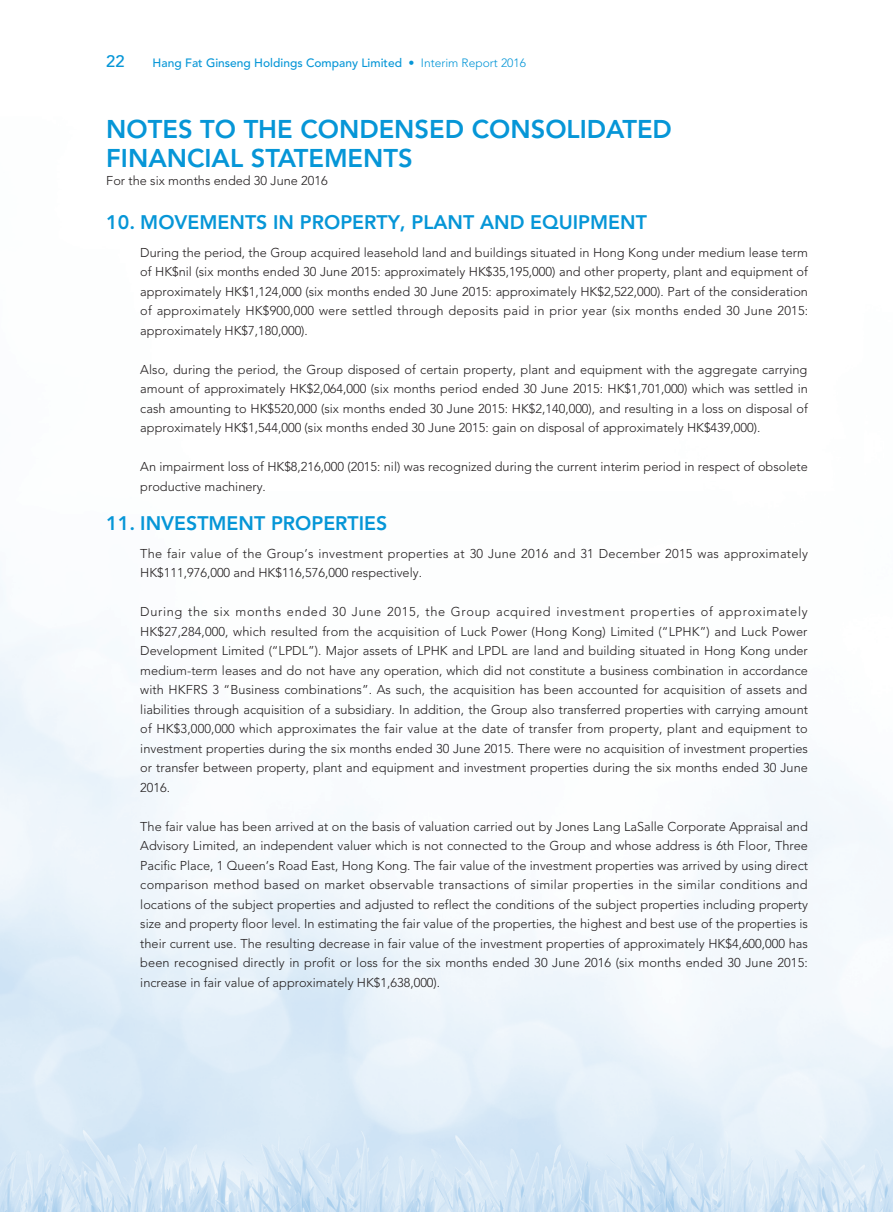
<style>
.page{position:relative;width:893px;height:1212px;background:#fff}
.page>*{position:absolute;margin:0;border:0;box-sizing:border-box;transform-origin:0 0}
.t1{font:800 25.5px/28.5px "Avenir LT Std";color:#0696d7}
._01_H1{font:800 19.5px "Avenir LT Std";color:#0696d7}
.t2{font:500 16.5px "Avenir LT Std";color:#0696d7}
._00_txt{font:300 12.75px/19.5px "Avenir LT Std";color:#231f20;text-align:justify}
._00_txt-2{font:300 12.75px/19.5px "Avenir LT Std";letter-spacing:.02em;color:#231f20}
.t3{font:500 12px "Avenir LT Std";color:#0696d7}
.s1{font-weight:300}
</style>
<div class="page">
<img style="left:0;top:583px;width:893px;height:629px">
<p class="t2" style="left:106px;top:52px;width:20px">22</p>
<p class="t3" style="left:153px;top:56px;width:375px">Hang Fat Ginseng Holdings Company Limited <span class="s1">• Interim Report 2016</span></p>
<h1 class="t1" style="left:106px;top:115px;width:567px">NOTES TO THE CONDENSED CONSOLIDATED<br>FINANCIAL STATEMENTS</h1>
<p class="_00_txt" style="left:106px;top:171px;width:223px">For the six months ended 30 June 2016</p>
<p class="_01_H1" style="left:106px;top:210px;width:542px">10. MOVEMENTS IN PROPERTY, PLANT AND EQUIPMENT</p>
<p class="_00_txt" style="left:140px;top:243px;width:669px">During the period, the Group acquired leasehold land and buildings situated in Hong Kong under medium lease term of HK$nil (six months ended 30 June 2015: approximately HK$35,195,000) and other property, plant and equipment of approximately HK$1,124,000 (six months ended 30 June 2015: approximately HK$2,522,000). Part of the consideration of approximately HK$900,000 were settled through deposits paid in prior year (six months ended 30 June 2015: approximately HK$7,180,000).</p>
<p class="_00_txt" style="left:140px;top:360px;width:669px">Also, during the period, the Group disposed of certain property, plant and equipment with the aggregate carrying amount of approximately HK$2,064,000 (six months period ended 30 June 2015: HK$1,701,000) which was settled in cash amounting to HK$520,000 (six months ended 30 June 2015: HK$2,140,000), and resulting in a loss on disposal of approximately HK$1,544,000 (six months ended 30 June 2015: gain on disposal of approximately HK$439,000).</p>
<p class="_00_txt" style="left:140px;top:457px;width:669px">An impairment loss of HK$8,216,000 (2015: nil) was recognized during the current interim period in respect of obsolete productive machinery.</p>
<p class="_01_H1" style="left:106px;top:511px;width:282px">11. INVESTMENT PROPERTIES</p>
<p class="_00_txt-2" style="left:140px;top:544px;width:669px">The fair value of the Group’s investment properties at 30 June 2016 and 31 December 2015 was approximately<br>HK$111,976,000 and HK$116,576,000 respectively.</p>
<p class="_00_txt" style="left:140px;top:602px;width:669px">During the six months ended 30 June 2015, the Group acquired investment properties of approximately HK$27,284,000, which resulted from the acquisition of Luck Power (Hong Kong) Limited (“LPHK”) and Luck Power Development Limited (“LPDL”). Major assets of LPHK and LPDL are land and building situated in Hong Kong under medium-term leases and do not have any operation, which did not constitute a business combination in accordance with HKFRS 3 “Business combinations”. As such, the acquisition has been accounted for acquisition of assets and liabilities through acquisition of a subsidiary. In addition, the Group also transferred properties with carrying amount of HK$3,000,000 which approximates the fair value at the date of transfer from property, plant and equipment to investment properties during the six months ended 30 June 2015. There were no acquisition of investment properties or transfer between property, plant and equipment and investment properties during the six months ended 30 June 2016.</p>
<p class="_00_txt" style="left:140px;top:817px;width:669px">The fair value has been arrived at on the basis of valuation carried out by Jones Lang LaSalle Corporate Appraisal and Advisory Limited, an independent valuer which is not connected to the Group and whose address is 6th Floor, Three Pacific Place, 1 Queen’s Road East, Hong Kong. The fair value of the investment properties was arrived by using direct comparison method based on market observable transactions of similar properties in the similar conditions and locations of the subject properties and adjusted to reflect the conditions of the subject properties including property size and property floor level. In estimating the fair value of the properties, the highest and best use of the properties is their current use. The resulting decrease in fair value of the investment properties of approximately HK$4,600,000 has been recognised directly in profit or loss for the six months ended 30 June 2016 (six months ended 30 June 2015: increase in fair value of approximately HK$1,638,000).</p>
</div>
